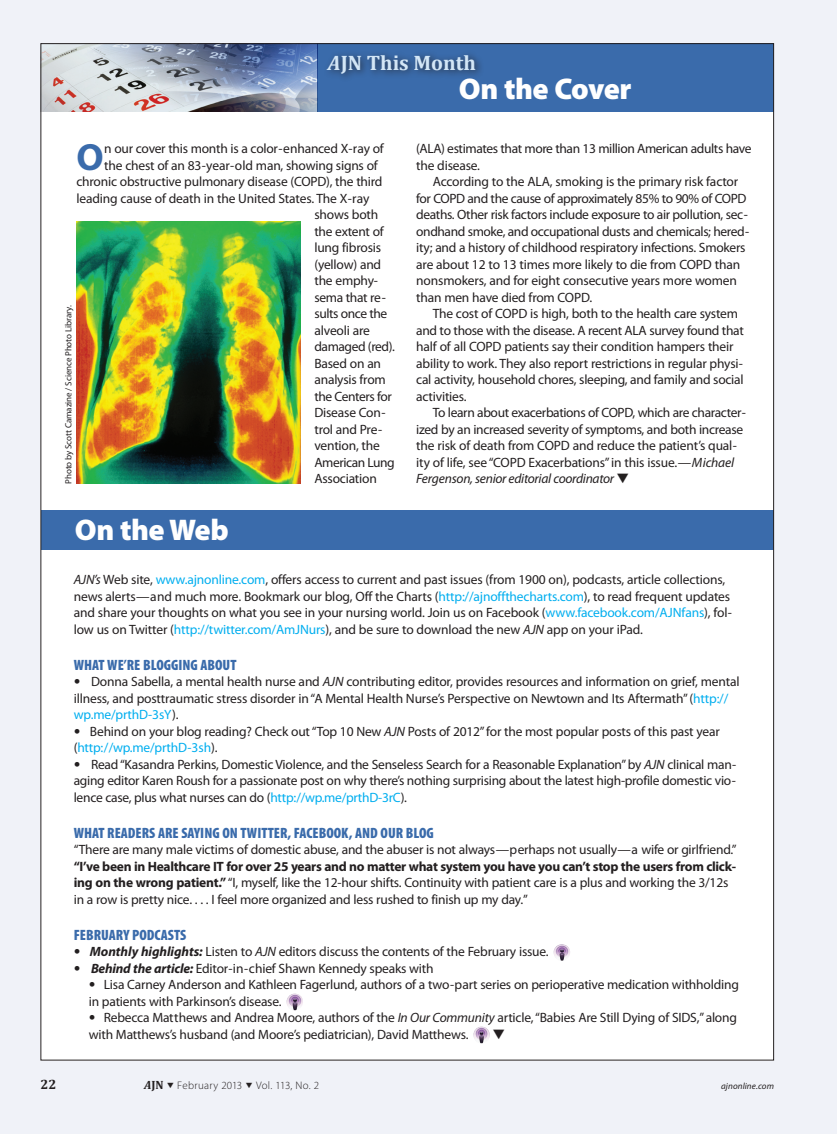
<style>
.page{position:relative;width:837px;height:1134px;background:#f0f2f8}
.page>*{position:absolute;margin:0;border:0;box-sizing:border-box;transform-origin:0 0}
.TXT_drop_cap{font:700 37.95px "Myriad Pro";color:#3a6bab}
.t1{font:900 30px "Myriad Pro";letter-spacing:-.015em;color:#fff}
.t2{font:700 21px "Cambria";color:#d3e6f6}
.t3{font:900 condensed 15px "Myriad Pro";color:#3a6bab}
.TXT{font:13.5px/16.5px "Myriad Pro";letter-spacing:-.015em;color:#231f20}
.TXT_bulleted_list{font:13.5px/16.5px "Myriad Pro";letter-spacing:-.015em;color:#231f20}
.TXT_drop_cap-2{font:13.5px/16.5px "Myriad Pro";letter-spacing:-.015em;color:#231f20}
.TXT_no_indent{font:13.5px/16.5px "Myriad Pro";letter-spacing:-.015em;color:#231f20}
.TXT_sub_bulleted_lis{font:13.5px/16.5px "Myriad Pro";letter-spacing:-.015em;color:#231f20}
.TXT-2{font:italic 13.5px "Myriad Pro";letter-spacing:-.02em;color:#231f20}
.TXT_drop_cap-3{font:13.5px "Myriad Pro";letter-spacing:-.035em;color:#231f20}
.t4{font:700 13.5px "Cambria";color:#231f20}
.t5{font:300 10.95px "Myriad Pro";letter-spacing:.025em;color:#231f20}
.photo_credit{font:9px "Myriad Pro";letter-spacing:-.015em;color:#231f20}
.t6{font:italic 9px "Myriad Pro";letter-spacing:.01em;color:#231f20}
.s1{font-style:italic}
.s2{color:#00aeef}
.s3{font-family:"Sabon"}
.s4{font-weight:700}
.s5{font-weight:700;font-style:italic}
.s6{font-family:"Cambria";font-weight:700;font-style:italic;font-size:12px}
.s7{font-family:"Cambria";font-weight:700;font-size:12px}
</style>
<div class="page">
<div style="left:40px;top:43px;width:734px;height:1017px;background:#fff"></div>
<div style="left:318px;top:43px;width:456px;height:69px;background:#3a6bab"></div>
<img style="left:42px;top:45px;width:276px;height:67px">
<div style="left:322px;top:50px;width:162px;height:33px;background:#231f20;opacity:.75"></div>
<div style="left:41px;top:511px;width:733px;height:39px;background:#3a6bab"></div>
<img style="left:554px;top:944px;width:16px;height:17px">
<img style="left:286px;top:994px;width:17px;height:16px">
<img style="left:473px;top:1027px;width:17px;height:16px">
<img style="left:76px;top:221px;width:225px;height:262px">
<p class="t2" style="left:328px;top:50px;width:150px"><span class="s1">A</span>JN This Month</p>
<p class="TXT_drop_cap" style="left:76px;top:132px;width:29px">O</p>
<p class="TXT_drop_cap-2" style="left:104px;top:140px;width:281px">n our cover this month is a color-enhanced X-ray of</p>
<p class="TXT_drop_cap-2" style="left:104px;top:157px;width:275px">the chest of an 83-year-old man, showing signs of</p>
<p class="TXT_drop_cap-2" style="left:76px;top:173px;width:308px">chronic obstructive pulmonary disease (COPD), the third</p>
<p class="TXT_drop_cap-2" style="left:76px;top:190px;width:295px">leading cause of death in the United States. The X-ray</p>
<p class="TXT_drop_cap-2" style="left:314px;top:206px;width:65px">shows both</p>
<p class="TXT_drop_cap-2" style="left:314px;top:223px;width:71px">the extent of</p>
<p class="TXT_drop_cap-2" style="left:314px;top:239px;width:68px">lung fibrosis</p>
<p class="TXT_drop_cap-2" style="left:314px;top:256px;width:68px">(yellow) and</p>
<p class="TXT_drop_cap-2" style="left:314px;top:272px;width:65px">the emphy-</p>
<p class="TXT_drop_cap-2" style="left:314px;top:289px;width:73px">sema that re-</p>
<p class="TXT_drop_cap-2" style="left:314px;top:305px;width:74px">sults once the</p>
<p class="TXT_drop_cap-2" style="left:314px;top:322px;width:57px">alveoli are</p>
<p class="TXT_drop_cap-2" style="left:314px;top:338px;width:82px">damaged (red).</p>
<p class="TXT_drop_cap-2" style="left:314px;top:355px;width:68px">Based on an</p>
<p class="TXT_drop_cap-2" style="left:314px;top:371px;width:73px">analysis from</p>
<p class="TXT_drop_cap-2" style="left:314px;top:388px;width:79px">the Centers for</p>
<p class="TXT_drop_cap-2" style="left:314px;top:404px;width:73px">Disease Con-</p>
<p class="TXT_drop_cap-2" style="left:314px;top:421px;width:69px">trol and Pre-</p>
<p class="TXT_drop_cap-2" style="left:314px;top:437px;width:67px">vention, the</p>
<p class="TXT_drop_cap-3" style="left:314px;top:454px;width:82px">American Lung</p>
<p class="TXT_drop_cap-2" style="left:314px;top:470px;width:64px">Association</p>
<p class="photo_credit" style="left:63px;top:484px;width:180px;rotate:-90deg">Photo by Scott Camazine / Science Photo Library.</p>
<p class="t1" style="left:459px;top:69px;width:174px">On the Cover</p>
<p class="TXT_drop_cap-2" style="left:416px;top:140px;width:337px">(ALA) estimates that more than 13 million American adults have the disease.</p>
<p class="TXT" style="left:416px;top:173px;width:334px;text-indent:17px">According to the ALA, smoking is the primary risk factor for COPD and the cause of approximately 85% to 90% of COPD deaths. Other risk factors include exposure to air pollution, sec&shy;ondhand smoke, and occupational dusts and chemicals; hered&shy;ity; and a history of childhood respiratory infections. Smokers are about 12 to 13 times more likely to die from COPD than nonsmokers, and for eight consecutive years more women than men have died from COPD.</p>
<p class="TXT" style="left:416px;top:305px;width:329px;text-indent:17px">The cost of COPD is high, both to the health care system and to those with the disease. A recent ALA survey found that half of all COPD patients say their condition hampers their ability to work. They also report restrictions in regular physi&shy;cal activity, household chores, sleeping, and family and social activities.</p>
<p class="TXT" style="left:416px;top:404px;width:331px;text-indent:17px">To learn about exacerbations of COPD, which are character&shy;ized by an increased severity of symptoms, and both increase the risk of death from COPD and reduce the patient’s qual&shy;ity of life, see “COPD Exacerbations” in this issue.—<span class="s1">Michael</span></p>
<p class="TXT-2" style="left:416px;top:471px;width:214px">Fergenson, senior editorial coordinator ▼</p>
<p class="t1" style="left:75px;top:510px;width:155px">On the Web</p>
<p class="TXT" style="left:74px;top:571px;width:660px"><span class="s1">AJN’s</span> Web site, <span class="s2">www.ajnonline.com</span>, offers access to current and past issues (from 1900 on), podcasts, article collections, news alerts—and much more. Bookmark our blog, Off the Charts (<span class="s2">http://ajnoffthecharts.com</span>), to read frequent updates and share your thoughts on what you see in your nursing world. Join us on Facebook (<span class="s2">www.facebook.com/AJNfans</span>), fol&shy;low us on Twitter (<span class="s2">http://twitter.com/AmJNurs</span>), and be sure to download the new <span class="s1">AJN</span> app on your iPad.</p>
<h1 class="t3" style="left:74px;top:657px;width:164px">WHAT WE’RE BLOGGING ABOUT</h1>
<p class="TXT_bulleted_list" style="left:74px;top:673px;width:667px"><span class="s3">•</span> Donna Sabella, a mental health nurse and <span class="s1">AJN</span> contributing editor, provides resources and information on grief, mental illness, and posttraumatic stress disorder in “A Mental Health Nurse’s Perspective on Newtown and Its Aftermath” (<span class="s2">http:// wp.me/prthD-3sY</span>).</p>
<p class="TXT_bulleted_list" style="left:74px;top:723px;width:648px"><span class="s3">•</span> Behind on your blog reading? Check out “Top 10 New <span class="s1">AJN</span> Posts of 2012” for the most popular posts of this past year (<span class="s2">http://wp.me/prthD-3sh</span>).</p>
<p class="TXT_bulleted_list" style="left:74px;top:756px;width:664px;text-align:justify"><span class="s3">•</span> Read “Kasandra Perkins, Domestic Violence, and the Senseless Search for a Reasonable Explanation” by <span class="s1">AJN</span> clinical man&shy;aging editor Karen Roush for a passionate post on why there’s nothing surprising about the latest high-profile domestic vio&shy;lence case, plus what nurses can do (<span class="s2">http://wp.me/prthD-3rC</span>).</p>
<h1 class="t3" style="left:74px;top:825px;width:362px">WHAT READERS ARE SAYING ON TWITTER, FACEBOOK, AND OUR BLOG</h1>
<p class="TXT_no_indent" style="left:74px;top:841px;width:664px">“There are many male victims of domestic abuse, and the abuser is not always—perhaps not usually—a wife or girlfriend.” <span class="s4">“I’ve been in Healthcare IT for over 25 years and no matter what system you have you can’t stop the users from click&shy;ing on the wrong patient.”</span> “I, myself, like the 12-hour shifts. Continuity with patient care is a plus and working the 3/12s in a row is pretty nice. . . . I feel more organized and less rushed to finish up my day.”</p>
<h1 class="t3" style="left:74px;top:927px;width:114px">FEBRUARY PODCASTS</h1>
<p class="TXT_bulleted_list" style="left:74px;top:943px;width:476px"><span class="s3">•</span> <span class="s5">Monthly highlights:</span> Listen to <span class="s1">AJN</span> editors discuss the contents of the February issue.</p>
<p class="TXT_bulleted_list" style="left:74px;top:960px;width:361px"><span class="s3">•</span> <span class="s5">Behind the article:</span> Editor-in-chief Shawn Kennedy speaks with</p>
<p class="TXT_sub_bulleted_lis" style="left:89px;top:976px;width:652px"><span class="s3">•</span> Lisa Carney Anderson and Kathleen Fagerlund, authors of a two-part series on perioperative medication withholding in patients with Parkinson’s disease.</p>
<p class="TXT_sub_bulleted_lis" style="left:89px;top:1009px;width:650px"><span class="s3">•</span> Rebecca Matthews and Andrea Moore, authors of the <span class="s1">In Our Community</span> article, “Babies Are Still Dying of SIDS,” along with Matthews’s husband (and Moore’s pediatrician), David Matthews.</p>
<p class="t4" style="left:40px;top:1076px;width:17px">22</p>
<p class="t5" style="left:144px;top:1079px;width:177px"><span class="s6">A</span><span class="s7">JN</span> ▼ February 2013 ▼ Vol. 113, No. 2</p>
<p class="t6" style="left:721px;top:1081px;width:54px">ajnonline.com</p>
</div>
